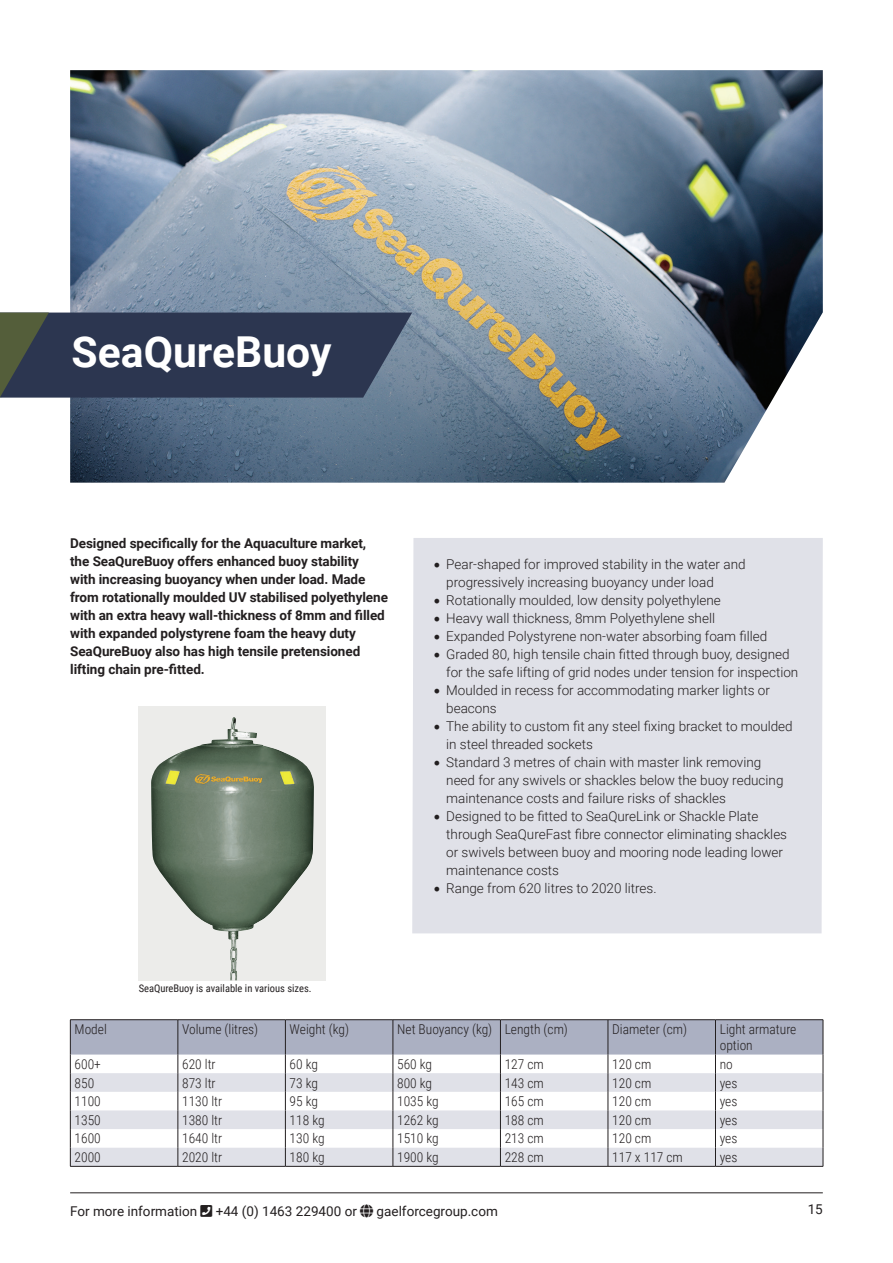
<style>
.page{position:relative;width:893px;height:1263px;background:#fff}
.page>*{position:absolute;margin:0;border:0;box-sizing:border-box;transform-origin:0 0}
.t1{font:700 42.6px "Roboto";color:#fff}
.t2{font:300 13.5px/18px "Roboto";color:#231f20}
.t3{font:700 13.5px/18px "Roboto";letter-spacing:-.005em;color:#231f20}
.t4{font:300 13.5px/16.2px "Roboto Condensed";color:#231f20}
.t5{font:13.5px "Roboto";color:#231f20}
.t6{font:10.5px "Roboto Condensed";color:#231f20}
.s1{font-family:"Minion Pro";font-weight:400;font-size:18px}
</style>
<div class="page">
<hr style="left:70px;top:1192px;width:753px;height:1px;background:#231f20">
<div style="left:412px;top:538px;width:411px;height:395px;background:#e0e1e8"></div>
<div style="left:139px;top:706px;width:187px;height:274px;background:#ececea"></div>
<img style="left:151px;top:717px;width:163px;height:263px">
<hr style="left:70px;top:1166px;width:108px;height:1px;background:#231f20">
<hr style="left:178px;top:1166px;width:107px;height:1px;background:#231f20">
<hr style="left:285px;top:1166px;width:108px;height:1px;background:#231f20">
<hr style="left:393px;top:1166px;width:107px;height:1px;background:#231f20">
<hr style="left:500px;top:1166px;width:108px;height:1px;background:#231f20">
<hr style="left:608px;top:1166px;width:107px;height:1px;background:#231f20">
<hr style="left:715px;top:1166px;width:108px;height:1px;background:#231f20">
<hr style="left:70px;top:1019px;width:108px;height:1px;background:#231f20">
<hr style="left:178px;top:1019px;width:107px;height:1px;background:#231f20">
<hr style="left:285px;top:1019px;width:108px;height:1px;background:#231f20">
<hr style="left:393px;top:1019px;width:107px;height:1px;background:#231f20">
<hr style="left:500px;top:1019px;width:108px;height:1px;background:#231f20">
<hr style="left:608px;top:1019px;width:107px;height:1px;background:#231f20">
<hr style="left:715px;top:1019px;width:108px;height:1px;background:#231f20">
<svg style="left:70px;top:1020px;width:754px;height:146px"></svg>
<img style="left:70px;top:70px;width:753px;height:413px">
<svg style="left:0;top:313px;width:412px;height:85px;background:#323d53"></svg>
<p class="t1" style="left:72px;top:322px;width:261px">SeaQureBuoy</p>
<p class="t3" style="left:70px;top:534px;width:319px">Designed specifically for the Aquaculture market, the SeaQureBuoy offers enhanced buoy stability<br>with increasing buoyancy when under load. Made from rotationally moulded UV stabilised polyethylene with an extra heavy wall-thickness of 8mm and filled with expanded polystyrene foam the heavy duty SeaQureBuoy also has high tensile pretensioned lifting chain pre-fitted.</p>
<p class="t6" style="left:139px;top:981px;width:174px">SeaQureBuoy is available in various sizes.</p>
<p class="t2" style="left:446px;top:555px;width:301px;text-indent:-13px"><span class="s1">•</span> Pear-shaped for improved stability in the water and progressively increasing buoyancy under load</p>
<p class="t2" style="left:433px;top:591px;width:289px"><span class="s1">•</span> Rotationally moulded, low density polyethylene</p>
<p class="t2" style="left:433px;top:609px;width:283px"><span class="s1">•</span> Heavy wall thickness, 8mm Polyethylene shell</p>
<p class="t2" style="left:433px;top:627px;width:335px"><span class="s1">•</span> Expanded Polystyrene non-water absorbing foam filled</p>
<p class="t2" style="left:446px;top:645px;width:354px;text-indent:-13px"><span class="s1">•</span> Graded 80, high tensile chain fitted through buoy, designed for the safe lifting of grid nodes under tension for inspection</p>
<p class="t2" style="left:446px;top:681px;width:325px;text-indent:-13px"><span class="s1">•</span> Moulded in recess for accommodating marker lights or beacons</p>
<p class="t2" style="left:446px;top:717px;width:348px;text-indent:-13px"><span class="s1">•</span> The ability to custom fit any steel fixing bracket to moulded in steel threaded sockets</p>
<p class="t2" style="left:446px;top:753px;width:339px;text-indent:-13px"><span class="s1">•</span> Standard 3 metres of chain with master link removing need for any swivels or shackles below the buoy reducing maintenance costs and failure risks of shackles</p>
<p class="t2" style="left:446px;top:807px;width:342px;text-indent:-13px"><span class="s1">•</span> Designed to be fitted to SeaQureLink or Shackle Plate through SeaQureFast fibre connector eliminating shackles or swivels between buoy and mooring node leading lower maintenance costs</p>
<p class="t2" style="left:433px;top:879px;width:225px"><span class="s1">•</span> Range from 620 litres to 2020 litres.</p>
<p class="t4" style="left:75px;top:1021px;width:34px">Model</p>
<p class="t4" style="left:182px;top:1021px;width:78px">Volume (litres)</p>
<p class="t4" style="left:290px;top:1021px;width:61px">Weight (kg)</p>
<p class="t4" style="left:397px;top:1021px;width:97px">Net Buoyancy (kg)</p>
<p class="t4" style="left:505px;top:1021px;width:65px">Length (cm)</p>
<p class="t4" style="left:612px;top:1021px;width:76px">Diameter (cm)</p>
<p class="t4" style="left:720px;top:1021px;width:78px">Light armature option</p>
<p class="t4" style="left:75px;top:1055px;width:28px">600+</p>
<p class="t4" style="left:182px;top:1055px;width:35px">620 ltr</p>
<p class="t4" style="left:290px;top:1055px;width:30px">60 kg</p>
<p class="t4" style="left:397px;top:1055px;width:37px">560 kg</p>
<p class="t4" style="left:505px;top:1055px;width:41px">127 cm</p>
<p class="t4" style="left:612px;top:1055px;width:41px">120 cm</p>
<p class="t4" style="left:720px;top:1055px;width:15px">no</p>
<p class="t4" style="left:75px;top:1074px;width:21px">850</p>
<p class="t4" style="left:182px;top:1074px;width:35px">873 ltr</p>
<p class="t4" style="left:290px;top:1074px;width:30px">73 kg</p>
<p class="t4" style="left:397px;top:1074px;width:37px">800 kg</p>
<p class="t4" style="left:505px;top:1074px;width:41px">143 cm</p>
<p class="t4" style="left:612px;top:1074px;width:41px">120 cm</p>
<p class="t4" style="left:720px;top:1074px;width:19px">yes</p>
<p class="t4" style="left:75px;top:1093px;width:28px">1100</p>
<p class="t4" style="left:182px;top:1093px;width:42px">1130 ltr</p>
<p class="t4" style="left:290px;top:1093px;width:30px">95 kg</p>
<p class="t4" style="left:397px;top:1093px;width:43px">1035 kg</p>
<p class="t4" style="left:505px;top:1093px;width:41px">165 cm</p>
<p class="t4" style="left:612px;top:1093px;width:41px">120 cm</p>
<p class="t4" style="left:720px;top:1093px;width:19px">yes</p>
<p class="t4" style="left:75px;top:1111px;width:28px">1350</p>
<p class="t4" style="left:182px;top:1111px;width:42px">1380 ltr</p>
<p class="t4" style="left:290px;top:1111px;width:37px">118 kg</p>
<p class="t4" style="left:397px;top:1111px;width:43px">1262 kg</p>
<p class="t4" style="left:505px;top:1111px;width:41px">188 cm</p>
<p class="t4" style="left:612px;top:1111px;width:41px">120 cm</p>
<p class="t4" style="left:720px;top:1111px;width:19px">yes</p>
<p class="t4" style="left:75px;top:1130px;width:28px">1600</p>
<p class="t4" style="left:182px;top:1130px;width:42px">1640 ltr</p>
<p class="t4" style="left:290px;top:1130px;width:37px">130 kg</p>
<p class="t4" style="left:397px;top:1130px;width:43px">1510 kg</p>
<p class="t4" style="left:505px;top:1130px;width:41px">213 cm</p>
<p class="t4" style="left:612px;top:1130px;width:41px">120 cm</p>
<p class="t4" style="left:720px;top:1130px;width:19px">yes</p>
<p class="t4" style="left:75px;top:1149px;width:28px">2000</p>
<p class="t4" style="left:182px;top:1149px;width:42px">2020 ltr</p>
<p class="t4" style="left:290px;top:1149px;width:37px">180 kg</p>
<p class="t4" style="left:397px;top:1149px;width:43px">1900 kg</p>
<p class="t4" style="left:505px;top:1149px;width:41px">228 cm</p>
<p class="t4" style="left:612px;top:1149px;width:72px">117 x 117 cm</p>
<p class="t4" style="left:720px;top:1149px;width:19px">yes</p>
<p class="t5" style="left:70px;top:1201px;width:129px">For more information</p>
<p class="t5" style="left:216px;top:1201px;width:143px">+44 (0) 1463 229400 or</p>
<p class="t5" style="left:377px;top:1201px;width:123px">gaelforcegroup.com</p>
<p class="t5" style="left:808px;top:1200px;width:17px">15</p>
</div>
